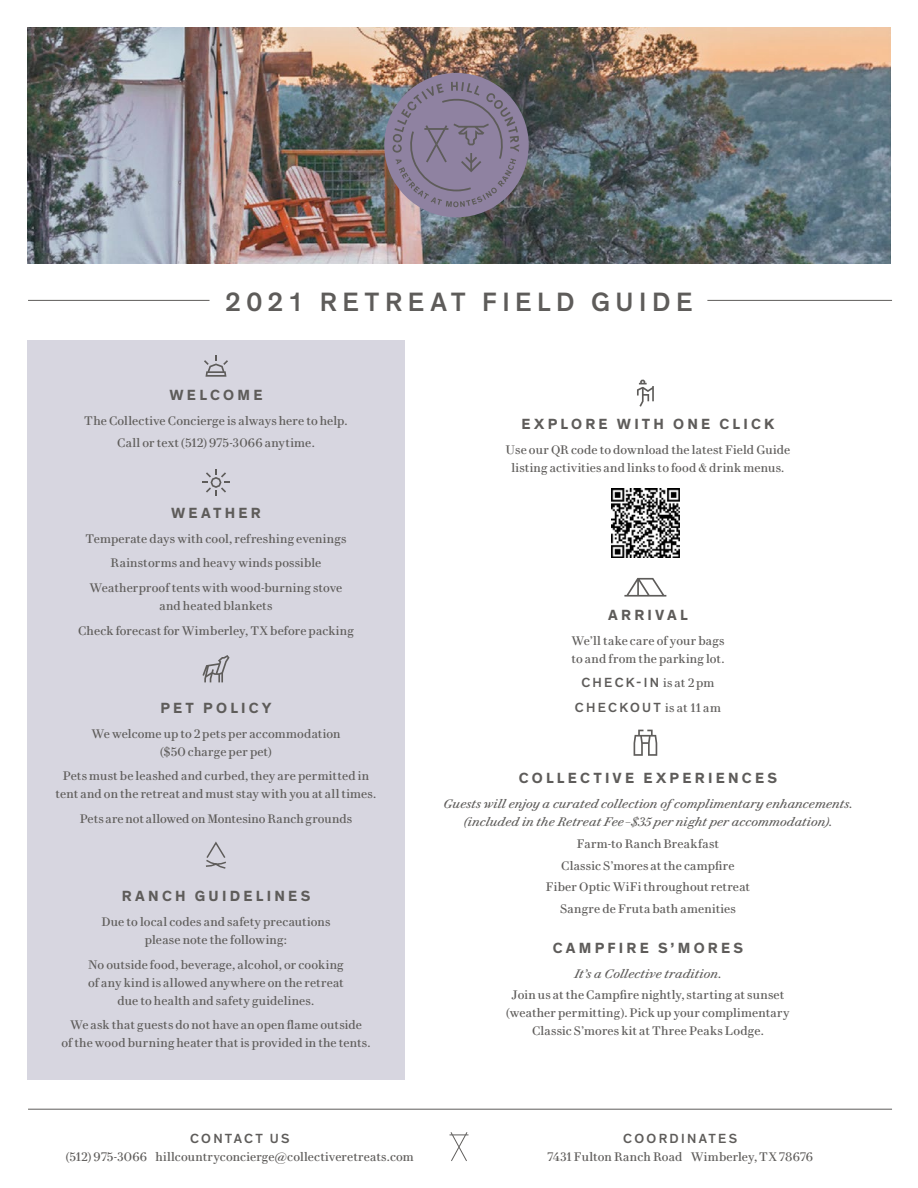
<style>
.page{position:relative;width:918px;height:1188px;background:#fff}
.page>*{position:absolute;margin:0;border:0;box-sizing:border-box;transform-origin:0 0}
.t1{font:500 27px "Theinhardt";letter-spacing:.2em;color:#5e5c5a}
.Header_1{font:700 15px "Theinhardt";letter-spacing:.215em;color:#5e5c5a}
.Header_2{font:500 13.5px "Theinhardt";letter-spacing:.165em;color:#5e5c5a}
.Body_2{font:12px/18px "Le Jeune Text";letter-spacing:.005em;color:#5e5c5a;text-align:center}
.Body_2-2{font:italic 12px/18px "Le Jeune Text";letter-spacing:.01em;color:#5e5c5a;text-align:center}
.Header_2-2{font:12px "Le Jeune Text";letter-spacing:.005em;color:#5e5c5a}
.s1{font-family:"Le Jeune Text";font-weight:400;font-size:12px}
</style>
<div class="page">
<hr style="left:28px;top:300px;width:182px;height:1px;background:#5e5c5a">
<hr style="left:707px;top:300px;width:185px;height:1px;background:#5e5c5a">
<hr style="left:28px;top:1109px;width:864px;height:1px;background:#5e5c5a">
<svg style="left:450px;top:1132px;width:18px;height:29px"></svg>
<svg style="left:624px;top:578px;width:42px;height:19px"></svg>
<svg style="left:637px;top:380px;width:17px;height:27px"></svg>
<div style="left:27px;top:341px;width:378px;height:739px;background:#d7d6e0"></div>
<svg style="left:202px;top:655px;width:28px;height:27px"></svg>
<svg style="left:634px;top:730px;width:23px;height:26px"></svg>
<svg style="left:203px;top:469px;width:26px;height:27px"></svg>
<svg style="left:204px;top:356px;width:24px;height:21px"></svg>
<img style="left:27px;top:27px;width:864px;height:236px">
<div style="left:384px;top:73px;width:145px;height:144px;background:#8f82a1;border-radius:50%"></div>
<svg style="left:392px;top:82px;width:127px;height:125px"></svg>
<svg style="left:206px;top:841px;width:20px;height:28px"></svg>
<img style="left:611px;top:489px;width:68px;height:68px">
<h1 class="t1" style="left:225px;top:286px;width:469px">2021 RETREAT FIELD GUIDE</h1>
<p class="Header_1" style="left:169px;top:386px;width:95px">WELCOME</p>
<p class="Body_2" style="left:84px;top:411px;width:265px">The Collective Concierge is always here to help.</p>
<p class="Body_2" style="left:117px;top:432px;width:199px">Call or text (512) 975-3066 anytime.</p>
<p class="Header_1" style="left:171px;top:503px;width:91px">WEATHER</p>
<p class="Body_2" style="left:86px;top:528px;width:262px">Temperate days with cool, refreshing evenings</p>
<p class="Body_2" style="left:111px;top:553px;width:212px">Rainstorms and heavy winds possible</p>
<p class="Body_2" style="left:90px;top:578px;width:254px">Weatherproof tents with wood-burning stove and heated blankets</p>
<p class="Body_2" style="left:78px;top:621px;width:277px">Check forecast for Wimberley, TX before packing</p>
<p class="Header_1" style="left:160px;top:698px;width:113px">PET POLICY</p>
<p class="Body_2" style="left:91px;top:723px;width:251px">We welcome up to 2 pets per accommodation ($50 charge per pet)</p>
<p class="Body_2" style="left:56px;top:766px;width:322px">Pets must be leashed and curbed, they are permitted in tent and on the retreat and must stay with you at all times.</p>
<p class="Body_2" style="left:80px;top:809px;width:274px">Pets are not allowed on Montesino Ranch grounds</p>
<p class="Header_1" style="left:122px;top:887px;width:190px">RANCH GUIDELINES</p>
<p class="Body_2" style="left:101px;top:912px;width:231px">Due to local codes and safety precautions please note the following:</p>
<p class="Body_2" style="left:88px;top:954px;width:257px">No outside food, beverage, alcohol, or cooking of any kind is allowed anywhere on the retreat due to health and safety guidelines.</p>
<p class="Body_2" style="left:61px;top:1015px;width:311px">We ask that guests do not have an open flame outside<br>of the wood burning heater that is provided in the tents.</p>
<p class="Header_1" style="left:521px;top:415px;width:255px">EXPLORE WITH ONE CLICK</p>
<p class="Body_2" style="left:506px;top:440px;width:286px">Use our QR code to download the latest Field Guide listing activities and links to food &amp; drink menus.</p>
<p class="Header_1" style="left:608px;top:605px;width:81px">ARRIVAL</p>
<p class="Body_2" style="left:571px;top:630px;width:155px;text-align:left">We’ll take care of your bags to and from the parking lot.</p>
<p class="Header_2" style="left:581px;top:675px;width:135px">CHECK-IN <span class="s1">is at2 pm</span></p>
<p class="Header_2" style="left:575px;top:699px;width:148px">CHECKOUT <span class="s1">is at11 am</span></p>
<p class="Header_1" style="left:519px;top:769px;width:260px">COLLECTIVE EXPERIENCES</p>
<p class="Body_2-2" style="left:444px;top:794px;width:410px">Guests will enjoy a curated collection ofcomplimentary enhancements. (included in the Retreat Fee – $35 per night per accommodation).</p>
<p class="Body_2" style="left:577px;top:834px;width:144px">Farm-to Ranch Breakfast</p>
<p class="Body_2" style="left:561px;top:856px;width:175px">Classic S’mores at the campfire</p>
<p class="Body_2" style="left:546px;top:877px;width:206px">Fiber Optic WiFi throughout retreat</p>
<p class="Body_2" style="left:560px;top:899px;width:177px">Sangre de Fruta bath amenities</p>
<p class="Header_1" style="left:553px;top:939px;width:192px">CAMPFIRE S’MORES</p>
<p class="Body_2-2" style="left:575px;top:964px;width:148px">It’s a Collective tradition.</p>
<p class="Body_2" style="left:506px;top:985px;width:285px">Join us at the Campfire nightly, starting at sunset (weather permitting). Pick up your complimentary<br>Classic S’mores kit at Three Peaks Lodge.</p>
<p class="Header_2" style="left:190px;top:1130px;width:101px">CONTACT US</p>
<p class="Header_2-2" style="left:66px;top:1148px;width:350px">(512) 975-3066 hillcountryconcierge@collectiveretreats.com</p>
<p class="Header_2" style="left:623px;top:1130px;width:116px">COORDINATES</p>
<p class="Header_2-2" style="left:547px;top:1148px;width:267px">7431 Fulton Ranch Road Wimberley, TX 78676</p>
</div>
